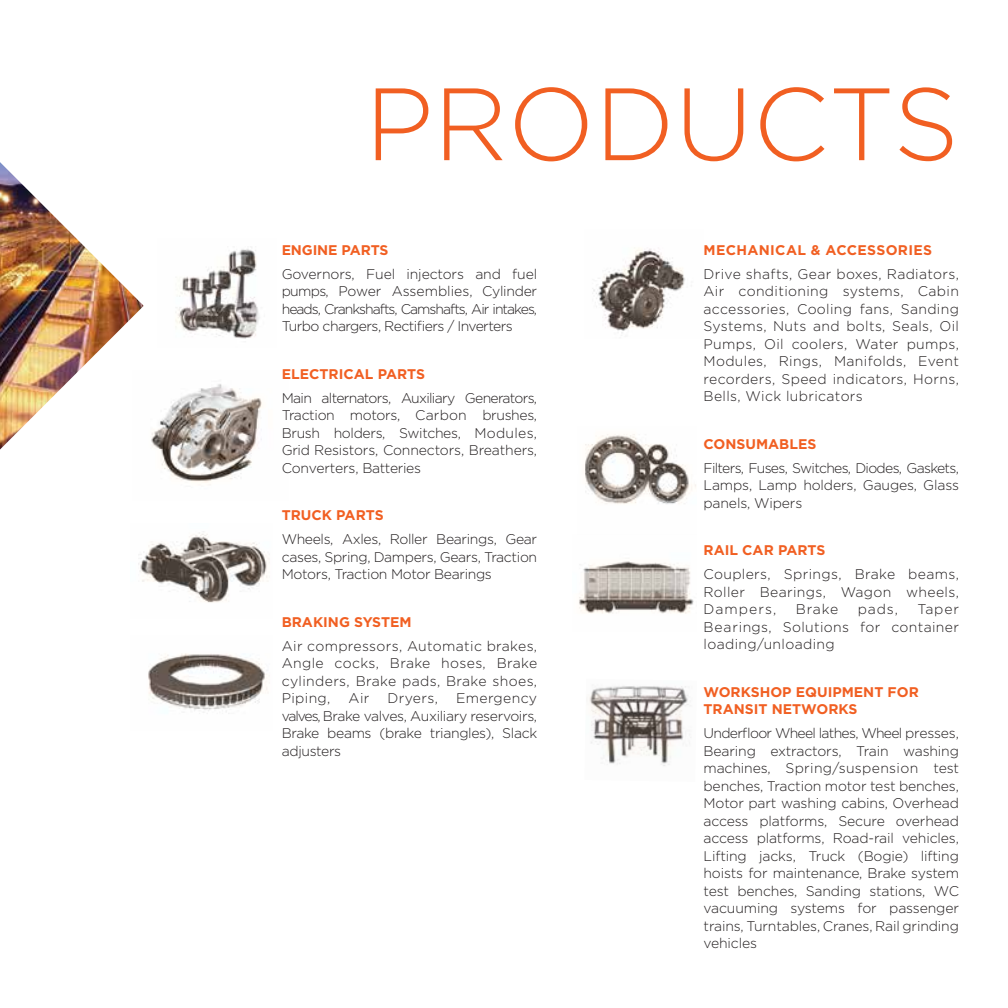
<style>
.page{position:relative;width:1008px;height:1008px;background:#fff}
.page>*{position:absolute;margin:0;border:0;box-sizing:border-box;transform-origin:0 0}
.t1{font:300 102.55px "Gotham";color:#f15f22}
.t2{font:300 14px/17.5px "Gotham";letter-spacing:-.01em;color:#231f20;text-align:justify}
.t3{font:700 14px/17.5px "Gotham";color:#f15f22}
.t4{font:700 14px "Gotham";letter-spacing:.025em;color:#f15f22}
</style>
<div class="page">
<img style="left:183px;top:247px;width:77px;height:92px">
<img style="left:592px;top:248px;width:93px;height:85px">
<img style="left:589px;top:686px;width:102px;height:80px">
<img style="left:579px;top:561px;width:115px;height:53px">
<img style="left:183px;top:384px;width:79px;height:101px">
<img style="left:169px;top:531px;width:101px;height:72px">
<img style="left:148px;top:653px;width:122px;height:61px">
<img style="left:0;top:162px;width:183px;height:428px">
<img style="left:585px;top:434px;width:111px;height:70px">
<h1 class="t1" style="left:365px;top:59px;width:595px">PRODUCTS</h1>
<p class="t3" style="left:282px;top:241px;width:108px">ENGINE PARTS</p>
<p class="t2" style="left:282px;top:265px;width:257px">Governors, Fuel injectors and fuel pumps, Power Assemblies, Cylinder heads, Crankshafts, Camshafts, Air intakes, Turbo chargers, Rectifiers / Inverters</p>
<p class="t3" style="left:282px;top:365px;width:145px">ELECTRICAL PARTS</p>
<p class="t2" style="left:282px;top:389px;width:257px">Main alternators, Auxiliary Generators, Traction motors, Carbon brushes, Brush holders, Switches, Modules, Grid Resistors, Connectors, Breathers, Converters, Batteries</p>
<p class="t3" style="left:282px;top:507px;width:103px">TRUCK PARTS</p>
<p class="t2" style="left:282px;top:530px;width:257px">Wheels, Axles, Roller Bearings, Gear cases, Spring, Dampers, Gears, Traction Motors, Traction Motor Bearings</p>
<p class="t3" style="left:282px;top:613px;width:131px">BRAKING SYSTEM</p>
<p class="t2" style="left:282px;top:637px;width:257px">Air compressors, Automatic brakes, Angle cocks, Brake hoses, Brake cylinders, Brake pads, Brake shoes, Piping,</p>
<p class="t2" style="left:349px;top:689px;width:22px">Air</p>
<p class="t2" style="left:388px;top:689px;width:52px">Dryers,</p>
<p class="t2" style="left:282px;top:689px;width:257px;text-indent:174px">Emergency valves, Brake valves, Auxiliary reservoirs, Brake beams (brake triangles), Slack adjusters</p>
<p class="t4" style="left:704px;top:241px;width:230px">MECHANICAL &amp; ACCESSORIES</p>
<p class="t2" style="left:704px;top:265px;width:257px">Drive shafts, Gear boxes, Radiators, Air conditioning systems, Cabin accessories, Cooling fans, Sanding Systems, Nuts and bolts, Seals, Oil Pumps, Oil coolers, Water pumps, Modules, Rings, Manifolds, Event recorders, Speed indicators, Horns, Bells, Wick lubricators</p>
<p class="t3" style="left:704px;top:435px;width:114px">CONSUMABLES</p>
<p class="t2" style="left:704px;top:459px;width:257px">Filters, Fuses, Switches, Diodes, Gaskets, Lamps, Lamp holders, Gauges, Glass panels, Wipers</p>
<p class="t3" style="left:704px;top:542px;width:123px">RAIL CAR PARTS</p>
<p class="t2" style="left:704px;top:565px;width:257px">Couplers, Springs, Brake beams, Roller Bearings, Wagon wheels, Dampers,</p>
<p class="t2" style="left:796px;top:600px;width:44px">Brake</p>
<p class="t2" style="left:858px;top:600px;width:42px">pads,</p>
<p class="t2" style="left:704px;top:600px;width:257px;text-indent:214px">Taper Bearings, Solutions for container loading/unloading</p>
<p class="t3" style="left:704px;top:683px;width:217px">WORKSHOP EQUIPMENT FOR<br>TRANSIT NETWORKS</p>
<p class="t2" style="left:704px;top:724px;width:257px">Underfloor Wheel lathes, Wheel presses, Bearing extractors, Train washing machines, Spring/suspension test benches, Traction motor test benches, Motor part washing cabins, Overhead access platforms, Secure overhead access platforms, Road-rail vehicles, Lifting jacks, Truck (Bogie) lifting hoists for maintenance, Brake system test benches, Sanding stations, WC vacuuming systems for passenger trains, Turntables, Cranes, Rail grinding vehicles</p>
</div>
